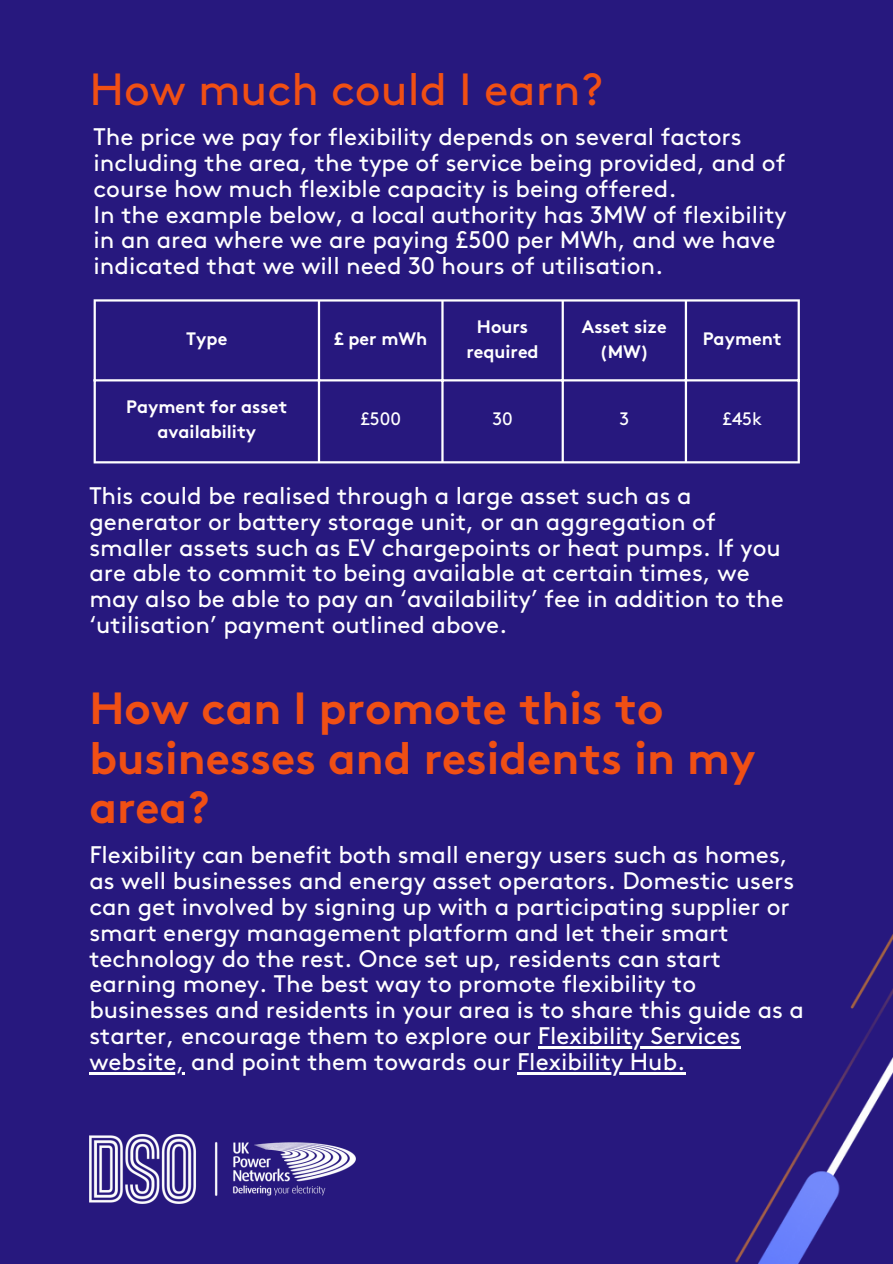
<style>
.page{position:relative;width:893px;height:1264px;background:#fff}
.page>*{position:absolute;margin:0;border:0;box-sizing:border-box;transform-origin:0 0}
.t1{font:700 45px/49.5px "Brown Std";color:#f04f14}
.t2{font:45px "Brown Std";color:#f04f14}
.t3{font:24px/25.8px "Brown Std";color:#fff}
.t4{font:700 18px/24.8px "Brown Std";color:#fff;text-align:center}
.t5{font:18px "Brown Std";color:#fff}
</style>
<div class="page">
<div style="left:0;top:0;width:892px;height:1263px;background:#27187e"></div>
<img style="left:595px;top:935px;width:297px;height:328px">
<img style="left:89px;top:1134px;width:266px;height:69px">
<hr style="left:94px;top:301px;width:2px;height:160px;background:#fff">
<hr style="left:318px;top:301px;width:2px;height:160px;background:#fff">
<hr style="left:441px;top:301px;width:2px;height:160px;background:#fff">
<hr style="left:561px;top:301px;width:3px;height:160px;background:#fff">
<hr style="left:684px;top:301px;width:3px;height:160px;background:#fff">
<hr style="left:797px;top:301px;width:2px;height:160px;background:#fff">
<hr style="left:94px;top:299px;width:705px;height:2px;background:#fff">
<hr style="left:94px;top:379px;width:705px;height:2px;background:#fff">
<hr style="left:94px;top:461px;width:705px;height:2px;background:#fff">
<hr style="left:538px;top:1046px;width:202px;height:2px;background:#fff">
<hr style="left:89px;top:1072px;width:96px;height:2px;background:#fff">
<hr style="left:517px;top:1072px;width:168px;height:2px;background:#fff">
<h1 class="t2" style="left:89px;top:72px;width:515px">How much could I earn?</h1>
<p class="t3" style="left:94px;top:126px;width:693px">The price we pay for flexibility depends on several factors including the area, the type of service being provided, and of course how much flexible capacity is being offered.</p>
<p class="t3" style="left:94px;top:204px;width:694px">In the example below, a local authority has 3MW of flexibility in an area where we are paying £500 per MWh, and we have indicated that we will need 30 hours of utilisation.</p>
<p class="t4" style="left:186px;top:328px;width:43px">Type</p>
<p class="t4" style="left:334px;top:328px;width:95px">£ per mWh</p>
<p class="t4" style="left:466px;top:316px;width:74px">Hours required</p>
<p class="t4" style="left:581px;top:316px;width:86px">Asset size (MW)</p>
<p class="t4" style="left:702px;top:328px;width:80px">Payment</p>
<p class="t4" style="left:126px;top:396px;width:163px">Payment for asset availability</p>
<p class="t5" style="left:360px;top:412px;width:42px">£500</p>
<p class="t5" style="left:492px;top:412px;width:22px">30</p>
<p class="t5" style="left:619px;top:412px;width:11px">3</p>
<p class="t5" style="left:722px;top:412px;width:41px">£45k</p>
<p class="t3" style="left:89px;top:485px;width:696px">This could be realised through a large asset such as a generator or battery storage unit, or an aggregation of smaller assets such as EV chargepoints or heat pumps. If you are able to commit to being available at certain times, we may also be able to pay an ‘availability’ fee in addition to the ‘utilisation’ payment outlined above.</p>
<p class="t1" style="left:89px;top:688px;width:667px">How can I promote this to businesses and residents in my area?</p>
<p class="t3" style="left:89px;top:844px;width:716px">Flexibility can benefit both small energy users such as homes, as well businesses and energy asset operators. Domestic users can get involved by signing up with a participating supplier or smart energy management platform and let their smart technology do the rest. Once set up, residents can start earning money. The best way to promote flexibility to businesses and residents in your area is to share this guide as a starter, encourage them to explore our Flexibility Services website, and point them towards our Flexibility Hub.</p>
</div>
